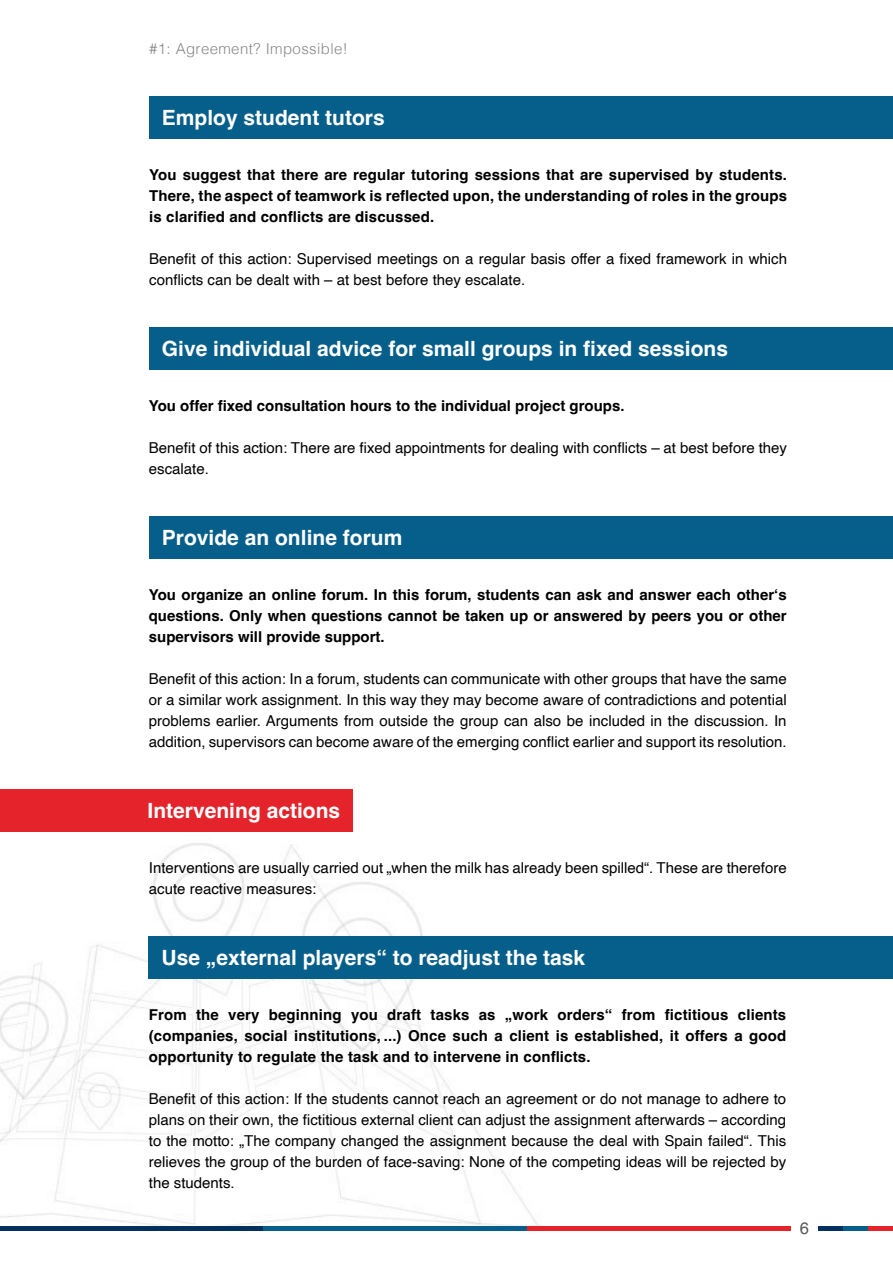
<style>
.page{position:relative;width:893px;height:1263px;background:#fff}
.page>*{position:absolute;margin:0;border:0;box-sizing:border-box;transform-origin:0 0}
.H2_blau{font:700 21px "Helvetica";color:#fff}
.t1{font:16.5px "Helvetica";color:#575756}
.p_copy{font:15px/21px "Helvetica";color:#000}
.p_copy_bold{font:700 15px/21px "Helvetica";color:#000;text-align:justify}
.t2{font:300 15px "Helvetica";letter-spacing:.025em;color:#878787}
</style>
<div class="page">
<img style="left:0;top:831px;width:571px;height:400px">
<hr style="left:818px;top:1226px;width:25px;height:4px;background:#00305e">
<hr style="left:843px;top:1226px;width:26px;height:4px;background:#065e8b">
<hr style="left:869px;top:1226px;width:24px;height:4px;background:#e5232a">
<hr style="left:0;top:1226px;width:264px;height:4px;background:#00305e">
<hr style="left:264px;top:1226px;width:263px;height:4px;background:#065e8b">
<hr style="left:527px;top:1226px;width:264px;height:4px;background:#e5232a">
<div style="left:149px;top:96px;width:744px;height:42px;background:#065e8b"></div>
<div style="left:149px;top:327px;width:744px;height:42px;background:#065e8b"></div>
<div style="left:149px;top:516px;width:744px;height:42px;background:#065e8b"></div>
<div style="left:0;top:789px;width:353px;height:42px;background:#e5232a"></div>
<div style="left:149px;top:936px;width:744px;height:42px;background:#065e8b"></div>
<p class="t2" style="left:149px;top:36px;width:200px">#1: Agreement? Impossible!</p>
<h2 class="H2_blau" style="left:162px;top:105px;width:224px">Employ student tutors</h2>
<p class="p_copy_bold" style="left:149px;top:166px;width:639px">You suggest that there are regular tutoring sessions that are supervised by students.<br>There, the aspect of teamwork is reflected upon, the understanding of roles in the groups is clarified and conflicts are discussed.</p>
<p class="p_copy" style="left:149px;top:249px;width:639px">Benefit of this action: Supervised meetings on a regular basis offer a fixed framework in which conflicts can be dealt with – at best before they escalate.</p>
<h2 class="H2_blau" style="left:162px;top:336px;width:568px">Give individual advice for small groups in fixed sessions</h2>
<p class="p_copy_bold" style="left:149px;top:397px;width:477px">You offer fixed consultation hours to the individual project groups.</p>
<p class="p_copy" style="left:149px;top:438px;width:640px">Benefit of this action: There are fixed appointments for dealing with conflicts – at best before they escalate.</p>
<h2 class="H2_blau" style="left:162px;top:525px;width:242px">Provide an online forum</h2>
<p class="p_copy_bold" style="left:149px;top:586px;width:639px">You organize an online forum. In this forum, students can ask and answer each other‘s questions. Only when questions cannot be taken up or answered by peers you or other supervisors will provide support.</p>
<p class="p_copy" style="left:149px;top:669px;width:639px;text-align:justify">Benefit of this action: In a forum, students can communicate with other groups that have the same or a similar work assignment. In this way they may become aware of contradictions and potential problems earlier. Arguments from outside the group can also be included in the discussion. In -addition, supervisors can become aware of the emerging conflict earlier and support its resolution.</p>
<h2 class="H2_blau" style="left:148px;top:798px;width:194px">Intervening actions</h2>
<p class="p_copy" style="left:149px;top:858px;width:639px">Interventions are usually carried out „when the milk has already been spilled“. These are therefore acute reactive measures:</p>
<h2 class="H2_blau" style="left:162px;top:945px;width:425px">Use „external players“ to readjust the task</h2>
<p class="p_copy_bold" style="left:149px;top:1006px;width:639px">From the very beginning you draft tasks as „work orders“ from fictitious clients (companies, social institutions, ...) Once such a client is established, it offers a good opportunity to regulate the task and to intervene in conflicts.</p>
<p class="p_copy" style="left:149px;top:1089px;width:639px;text-align:justify">Benefit of this action: If the students cannot reach an agreement or do not manage to adhere to plans on their own, the fictitious external client can adjust the assignment afterwards – according to the motto: „The company changed the assignment because the deal with Spain failed“. This relieves the group of the burden of face-saving: None of the competing ideas will be rejected by the students.</p>
<p class="t1" style="left:800px;top:1215px;width:11px">6</p>
</div>
